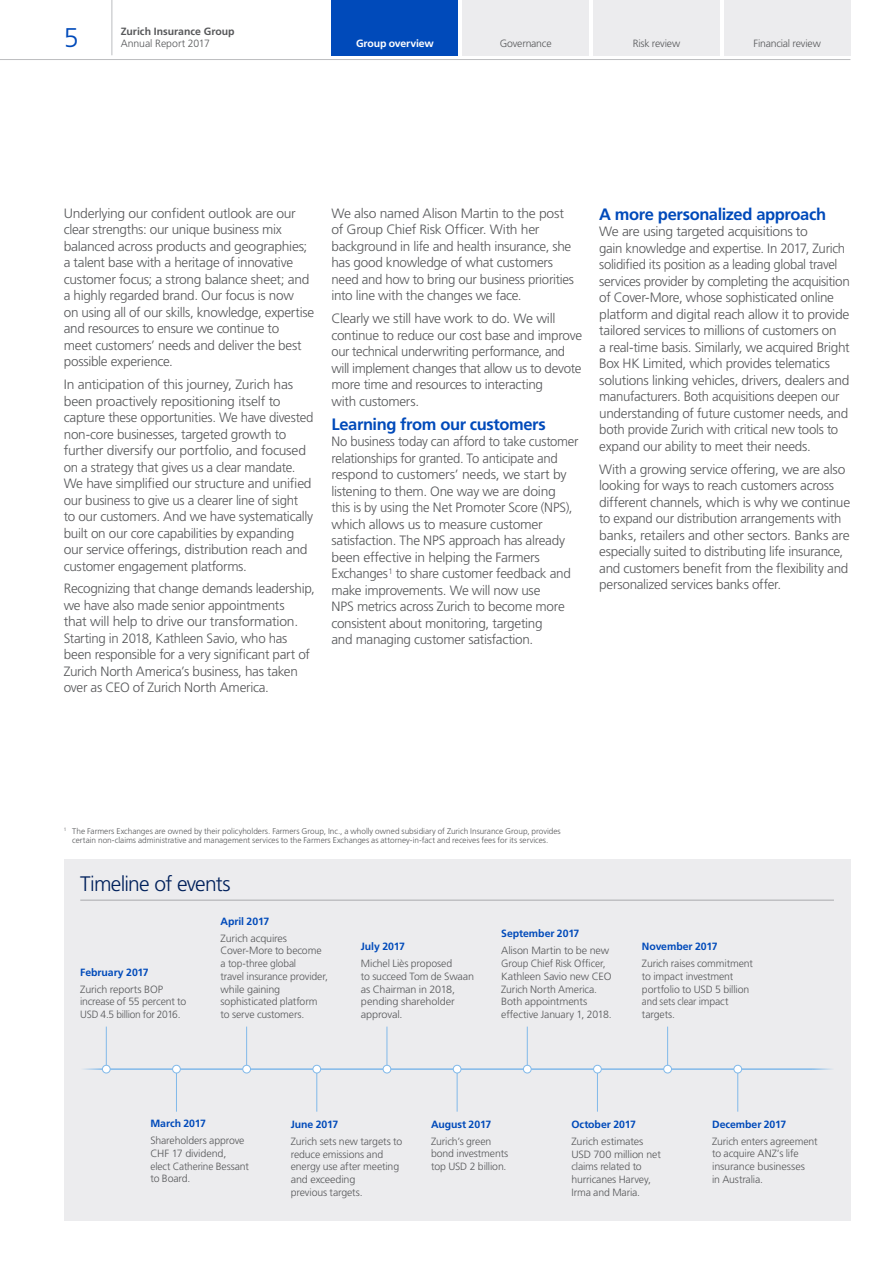
<style>
.page{position:relative;width:893px;height:1263px;background:#fff}
.page>*{position:absolute;margin:0;border:0;box-sizing:border-box;transform-origin:0 0}
.t1{font:300 27px "Frutiger LT Std";color:#004aba}
.t2{font:300 21px "Frutiger LT Std";letter-spacing:-.035em;color:#00205b}
.t3{font:700 16.5px "Frutiger LT Std";letter-spacing:-.025em;color:#004aba}
.t4{font:300 13.5px/16.5px "Frutiger LT Std";letter-spacing:-.02em;color:#57585a}
.t5{font:300 10.5px/12.8px "Frutiger LT Std";letter-spacing:-.015em;color:#57585a}
.t6{font:700 10.5px "Frutiger LT Std";letter-spacing:-.005em;color:#004aba}
.t7{font:700 10.5px "Frutiger LT Std";color:#57585a}
.t8{font:700 10.5px "Frutiger LT Std";letter-spacing:-.015em;color:#fff}
.t9{font:300 8.25px/9px "Frutiger LT Std";letter-spacing:-.005em;color:#57585a;text-align:center}
</style>
<div class="page">
<div style="left:64px;top:859px;width:786px;height:361px;background:#ececee"></div>
<hr style="left:80px;top:900px;width:754px;height:1px;background:#a8a9ad">
<div style="left:332px;top:0;width:126px;height:55px;background:#004aba"></div>
<div style="left:462px;top:0;width:127px;height:55px;background:#ececee"></div>
<div style="left:593px;top:0;width:127px;height:55px;background:#ececee"></div>
<div style="left:724px;top:0;width:126px;height:55px;background:#ececee"></div>
<hr style="left:0;top:59px;width:850px;height:1px;background:#bcbdc0">
<hr style="left:112px;top:0;width:1px;height:55px;background:#bcbdc0">
<hr style="left:106px;top:1026px;width:1px;height:43px;background:#81b9ea">
<hr style="left:246px;top:1026px;width:1px;height:43px;background:#81b9ea">
<hr style="left:387px;top:1026px;width:1px;height:43px;background:#81b9ea">
<hr style="left:527px;top:1026px;width:1px;height:43px;background:#81b9ea">
<hr style="left:667px;top:1026px;width:1px;height:43px;background:#81b9ea">
<hr style="left:176px;top:1069px;width:1px;height:43px;background:#81b9ea">
<hr style="left:316px;top:1069px;width:1px;height:43px;background:#81b9ea">
<hr style="left:457px;top:1069px;width:1px;height:43px;background:#81b9ea">
<hr style="left:597px;top:1069px;width:1px;height:43px;background:#81b9ea">
<hr style="left:737px;top:1069px;width:1px;height:43px;background:#81b9ea">
<hr style="left:80px;top:1068px;width:22px;height:2px;background:#81b9ea">
<hr style="left:812px;top:1068px;width:22px;height:2px;background:#81b9ea">
<hr style="left:106px;top:1068px;width:706px;height:2px;background:#81b9ea">
<div style="left:102px;top:1065px;width:8px;height:8px;background:#fff;border-radius:50%"></div>
<div style="left:102px;top:1065px;width:9px;height:8px;border:1px solid #81b9ea;border-radius:50%"></div>
<div style="left:664px;top:1065px;width:7px;height:8px;background:#fff;border-radius:50%"></div>
<div style="left:663px;top:1065px;width:9px;height:8px;border:1px solid #81b9ea;border-radius:50%"></div>
<div style="left:734px;top:1065px;width:8px;height:8px;background:#fff;border-radius:50%"></div>
<div style="left:733px;top:1065px;width:9px;height:8px;border:1px solid #81b9ea;border-radius:50%"></div>
<div style="left:594px;top:1065px;width:7px;height:8px;background:#fff;border-radius:50%"></div>
<div style="left:593px;top:1065px;width:9px;height:8px;border:1px solid #81b9ea;border-radius:50%"></div>
<div style="left:523px;top:1065px;width:8px;height:8px;background:#fff;border-radius:50%"></div>
<div style="left:523px;top:1065px;width:8px;height:8px;border:1px solid #81b9ea;border-radius:50%"></div>
<div style="left:453px;top:1065px;width:8px;height:8px;background:#fff;border-radius:50%"></div>
<div style="left:453px;top:1065px;width:8px;height:8px;border:1px solid #81b9ea;border-radius:50%"></div>
<div style="left:383px;top:1065px;width:8px;height:8px;background:#fff;border-radius:50%"></div>
<div style="left:383px;top:1065px;width:8px;height:8px;border:1px solid #81b9ea;border-radius:50%"></div>
<div style="left:313px;top:1065px;width:8px;height:8px;background:#fff;border-radius:50%"></div>
<div style="left:313px;top:1065px;width:8px;height:8px;border:1px solid #81b9ea;border-radius:50%"></div>
<div style="left:243px;top:1065px;width:7px;height:8px;background:#fff;border-radius:50%"></div>
<div style="left:242px;top:1065px;width:9px;height:8px;border:1px solid #81b9ea;border-radius:50%"></div>
<div style="left:173px;top:1065px;width:7px;height:8px;background:#fff;border-radius:50%"></div>
<div style="left:172px;top:1065px;width:9px;height:8px;border:1px solid #81b9ea;border-radius:50%"></div>
<p class="t7" style="left:121px;top:25px;width:115px">Zurich Insurance Group</p>
<h1 class="t1" style="left:64px;top:22px;width:17px">5</h1>
<p class="t5" style="left:121px;top:37px;width:91px">Annual Report 2017</p>
<p class="t8" style="left:356px;top:37px;width:79px">Group overview</p>
<p class="t5" style="left:500px;top:37px;width:53px">Governance</p>
<p class="t5" style="left:633px;top:37px;width:49px">Risk review</p>
<p class="t5" style="left:754px;top:37px;width:69px">Financial review</p>
<p class="t4" style="left:64px;top:205px;width:252px">Underlying our confident outlook are our clear strengths: our unique business mix balanced across products and geographies; a talent base with a heritage of innovative customer focus; a strong balance sheet; and a highly regarded brand. Our focus is now<br>on using all of our skills, knowledge, expertise and resources to ensure we continue to<br>meet customers’ needs and deliver the best possible experience.</p>
<p class="t4" style="left:64px;top:376px;width:251px">In anticipation of this journey, Zurich has been proactively repositioning itself to capture these opportunities. We have divested non-core businesses, targeted growth to further diversify our portfolio, and focused on a strategy that gives us a clear mandate.<br>We have simplified our structure and unified our business to give us a clearer line of sight<br>to our customers. And we have systematically built on our core capabilities by expanding our service offerings, distribution reach and customer engagement platforms.</p>
<p class="t4" style="left:64px;top:581px;width:253px">Recognizing that change demands leadership, we have also made senior appointments<br>that will help to drive our transformation.<br>Starting in 2018, Kathleen Savio, who has been responsible for a very significant part of Zurich North America’s business, has taken over as CEO of Zurich North America.</p>
<p class="t4" style="left:331px;top:205px;width:244px">We also named Alison Martin to the post of Group Chief Risk Officer. With her background in life and health insurance, she has good knowledge of what customers need and how to bring our business priorities into line with the changes we face.</p>
<p class="t4" style="left:331px;top:310px;width:252px">Clearly we still have work to do. We will continue to reduce our cost base and improve our technical underwriting performance, and will implement changes that allow us to devote more time and resources to interacting<br>with customers.</p>
<p class="t3" style="left:331px;top:414px;width:216px">Learning from our customers</p>
<p class="t4" style="left:331px;top:434px;width:249px">No business today can afford to take customer relationships for granted. To anticipate and respond to customers’ needs, we start by listening to them. One way we are doing<br>this is by using the Net Promoter Score (NPS), which allows us to measure customer satisfaction. The NPS approach has already been effective in helping the Farmers Exchanges<sup>1</sup> to share customer feedback and make improvements. We will now use<br>NPS metrics across Zurich to become more consistent about monitoring, targeting<br>and managing customer satisfaction.</p>
<p class="t3" style="left:599px;top:204px;width:228px">A more personalized approach</p>
<p class="t4" style="left:599px;top:224px;width:252px">We are using targeted acquisitions to<br>gain knowledge and expertise. In 2017, Zurich solidified its position as a leading global travel services provider by completing the acquisition of Cover-More, whose sophisticated online platform and digital reach allow it to provide tailored services to millions of customers on<br>a real-time basis. Similarly, we acquired Bright Box HK Limited, which provides telematics solutions linking vehicles, drivers, dealers and manufacturers. Both acquisitions deepen our understanding of future customer needs, and both provide Zurich with critical new tools to expand our ability to meet their needs.</p>
<p class="t4" style="left:599px;top:461px;width:252px">With a growing service offering, we are also looking for ways to reach customers across different channels, which is why we continue to expand our distribution arrangements with banks, retailers and other sectors. Banks are especially suited to distributing life insurance, and customers benefit from the flexibility and personalized services banks offer.</p>
<p class="t9" style="left:64px;top:826px;width:499px"><sup>1</sup> The Farmers Exchanges are owned by their policyholders. Farmers Group, Inc., a wholly owned subsidiary of Zurich Insurance Group, provides certain non-claims administrative and management services to the Farmers Exchanges as attorney-in-fact and receives fees for its services.</p>
<h2 class="t2" style="left:80px;top:872px;width:152px">Timeline of events</h2>
<p class="t6" style="left:80px;top:966px;width:70px">February 2017</p>
<p class="t5" style="left:80px;top:983px;width:108px">Zurich reports BOP increase of 55 percent to<br>USD 4.5 billion for 2016.</p>
<p class="t6" style="left:221px;top:915px;width:50px">April 2017</p>
<p class="t5" style="left:221px;top:932px;width:109px">Zurich acquires<br>Cover-More to become a top-three global<br>travel insurance provider, while gaining sophisticated platform to serve customers.</p>
<p class="t6" style="left:361px;top:940px;width:45px">July 2017</p>
<p class="t5" style="left:361px;top:957px;width:115px">Michel Liès proposed<br>to succeed Tom de Swaan as Chairman in 2018, pending shareholder approval.</p>
<p class="t6" style="left:501px;top:927px;width:80px">September 2017</p>
<p class="t5" style="left:501px;top:944px;width:112px">Alison Martin to be new<br>Group Chief Risk Officer,<br>Kathleen Savio new CEO<br>Zurich North America.<br>Both appointments effective January 1, 2018.</p>
<p class="t6" style="left:642px;top:940px;width:77px">November 2017</p>
<p class="t5" style="left:642px;top:957px;width:112px">Zurich raises commitment to impact investment portfolio to USD 5 billion and sets clear impact targets.</p>
<p class="t6" style="left:150px;top:1117px;width:57px">March 2017</p>
<p class="t5" style="left:150px;top:1134px;width:100px">Shareholders approve<br>CHF 17 dividend,<br>elect Catherine Bessant to Board.</p>
<p class="t6" style="left:291px;top:1118px;width:49px">June 2017</p>
<p class="t5" style="left:291px;top:1135px;width:113px">Zurich sets new targets to reduce emissions and energy use after meeting and exceeding<br>previous targets.</p>
<p class="t6" style="left:431px;top:1118px;width:62px">August 2017</p>
<p class="t5" style="left:431px;top:1135px;width:79px">Zurich’s green bond investments top USD 2 billion.</p>
<p class="t6" style="left:571px;top:1118px;width:66px">October 2017</p>
<p class="t5" style="left:571px;top:1135px;width:91px">Zurich estimates<br>USD 700 million net claims related to hurricanes Harvey,<br>Irma and Maria.</p>
<p class="t6" style="left:712px;top:1118px;width:76px">December 2017</p>
<p class="t5" style="left:712px;top:1135px;width:107px">Zurich enters agreement to acquire ANZ’s life insurance businesses<br>in Australia.</p>
</div>
